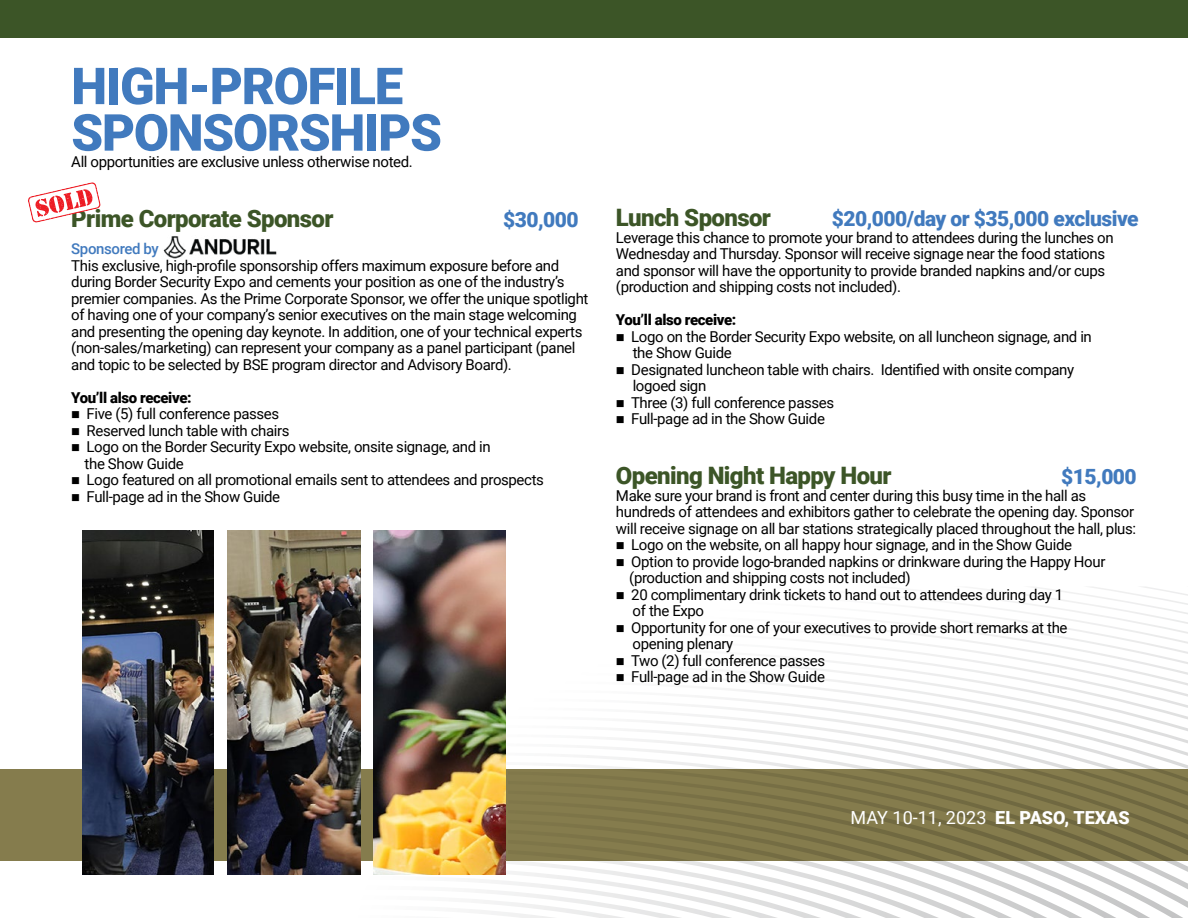
<style>
.page{position:relative;width:1188px;height:918px;background:#fff}
.page>*{position:absolute;margin:0;border:0;box-sizing:border-box;transform-origin:0 0}
.t1{font:900 51px/46.5px "Roboto";letter-spacing:-.025em;color:#417abe}
.t2{font:900 24px "Roboto";letter-spacing:-.025em;color:#3c5527}
.t3{font:900 21px "Roboto";letter-spacing:-.025em;color:#417abe}
.t4{font:18px "Roboto";color:#fff}
.t5{font:15px/16.5px "Roboto";letter-spacing:-.025em;color:#000}
.t6{font:900 15px "Roboto";letter-spacing:-.025em;color:#000}
.t7{font:500 15px "Roboto";letter-spacing:-.025em;color:#417abe}
.s1{font-weight:900}
</style>
<div class="page">
<svg style="left:480px;top:908px;width:703px;height:10px"></svg>
<svg style="left:483px;top:889px;width:705px;height:19px"></svg>
<svg style="left:322px;top:872px;width:866px;height:17px"></svg>
<svg style="left:360px;top:861px;width:828px;height:11px"></svg>
<svg style="left:360px;top:756px;width:828px;height:13px"></svg>
<svg style="left:360px;top:743px;width:828px;height:13px"></svg>
<svg style="left:360px;top:731px;width:828px;height:12px"></svg>
<svg style="left:360px;top:719px;width:828px;height:12px"></svg>
<svg style="left:360px;top:708px;width:828px;height:11px"></svg>
<svg style="left:360px;top:697px;width:828px;height:11px"></svg>
<svg style="left:360px;top:686px;width:828px;height:11px"></svg>
<svg style="left:360px;top:675px;width:828px;height:11px"></svg>
<svg style="left:360px;top:664px;width:828px;height:11px"></svg>
<svg style="left:360px;top:654px;width:828px;height:10px"></svg>
<svg style="left:360px;top:644px;width:828px;height:10px"></svg>
<svg style="left:360px;top:634px;width:828px;height:10px"></svg>
<svg style="left:360px;top:586px;width:828px;height:48px"></svg>
<svg style="left:508px;top:770px;width:680px;height:91px;background:#7f7649"></svg>
<div style="left:0;top:0;width:1188px;height:38px;background:#3c5527"></div>
<img style="left:163px;top:236px;width:114px;height:23px">
<svg style="left:28px;top:182px;width:73px;height:41px"></svg>
<div style="left:0;top:770px;width:508px;height:91px;background:#857c4d"></div>
<img style="left:83px;top:530px;width:130px;height:344px">
<img style="left:228px;top:530px;width:132px;height:344px">
<img style="left:374px;top:530px;width:132px;height:344px">
<h1 class="t1" style="left:71px;top:61px;width:372px">HIGH-PROFILE<br>SPONSORSHIPS</h1>
<p class="t5" style="left:71px;top:153px;width:343px">All opportunities are exclusive unless otherwise noted.</p>
<h2 class="t2" style="left:71px;top:202px;width:264px">Prime Corporate Sponsor</h2>
<h3 class="t3" style="left:503px;top:205px;width:77px">$30,000</h3>
<p class="t7" style="left:71px;top:238px;width:89px">Sponsored by</p>
<p class="t5" style="left:71px;top:256px;width:519px">This exclusive, high-profile sponsorship offers maximum exposure before and during Border Security Expo and cements your position as one of the industry’s premier companies. As the Prime Corporate Sponsor, we offer the unique spotlight of having one of your company’s senior executives on the main stage welcoming and presenting the opening day keynote. In addition, one of your technical experts (non-sales/marketing) can represent your company as a panel participant (panel and topic to be selected by BSE program director and Advisory Board).</p>
<p class="t6" style="left:71px;top:387px;width:122px">You’ll also receive:</p>
<p class="t5" style="left:71px;top:405px;width:209px">■ Five (5) full conference passes</p>
<p class="t5" style="left:71px;top:421px;width:220px">■ Reserved lunch table with chairs</p>
<p class="t5" style="left:85px;top:438px;width:408px;text-indent:-13px">■ Logo on the Border Security Expo website, onsite signage, and in the Show Guide</p>
<p class="t5" style="left:71px;top:471px;width:474px">■ Logo featured on all promotional emails sent to attendees and prospects</p>
<p class="t5" style="left:71px;top:487px;width:210px">■ Full-page ad in the Show Guide</p>
<h2 class="t2" style="left:616px;top:201px;width:157px">Lunch Sponsor</h2>
<h3 class="t3" style="left:832px;top:204px;width:308px">$20,000/day or $35,000 exclusive</h3>
<p class="t5" style="left:616px;top:229px;width:499px">Leverage this chance to promote your brand to attendees during the lunches on Wednesday and Thursday. Sponsor will receive signage near the food stations and sponsor will have the opportunity to provide branded napkins and/or cups (production and shipping costs not included).</p>
<p class="t6" style="left:616px;top:310px;width:122px">You’ll also receive:</p>
<p class="t5" style="left:633px;top:328px;width:461px;text-indent:-17px">■ Logo on the Border Security Expo website, on all luncheon signage, and in the Show Guide</p>
<p class="t5" style="left:633px;top:361px;width:443px;text-indent:-17px">■ Designated luncheon table with chairs. Identified with onsite company logoed sign</p>
<p class="t5" style="left:616px;top:394px;width:220px">■ Three (3) full conference passes</p>
<p class="t5" style="left:616px;top:410px;width:210px">■ Full-page ad in the Show Guide</p>
<h2 class="t2" style="left:616px;top:459px;width:277px">Opening Night Happy Hour</h2>
<h3 class="t3" style="left:1061px;top:462px;width:77px">$15,000</h3>
<p class="t5" style="left:616px;top:487px;width:522px">Make sure your brand is front and center during this busy time in the hall as hundreds of attendees and exhibitors gather to celebrate the opening day. Sponsor will receive signage on all bar stations strategically placed throughout the hall, plus:</p>
<p class="t5" style="left:616px;top:536px;width:458px">■ Logo on the website, on all happy hour signage, and in the Show Guide</p>
<p class="t5" style="left:629px;top:553px;width:478px;text-indent:-13px">■ Option to provide logo-branded napkins or drinkware during the Happy Hour (production and shipping costs not included)</p>
<p class="t5" style="left:633px;top:586px;width:432px;text-indent:-17px">■ 20 complimentary drink tickets to hand out to attendees during day 1 of the Expo</p>
<p class="t5" style="left:633px;top:619px;width:436px;text-indent:-17px">■ Opportunity for one of your executives to provide short remarks at the opening plenary</p>
<p class="t5" style="left:616px;top:652px;width:211px">■ Two (2) full conference passes</p>
<p class="t5" style="left:616px;top:668px;width:210px">■ Full-page ad in the Show Guide</p>
<p class="t4" style="left:850px;top:804px;width:281px">MAY 10-11, 2023 <span class="s1">EL PASO, TEXAS</span></p>
</div>
